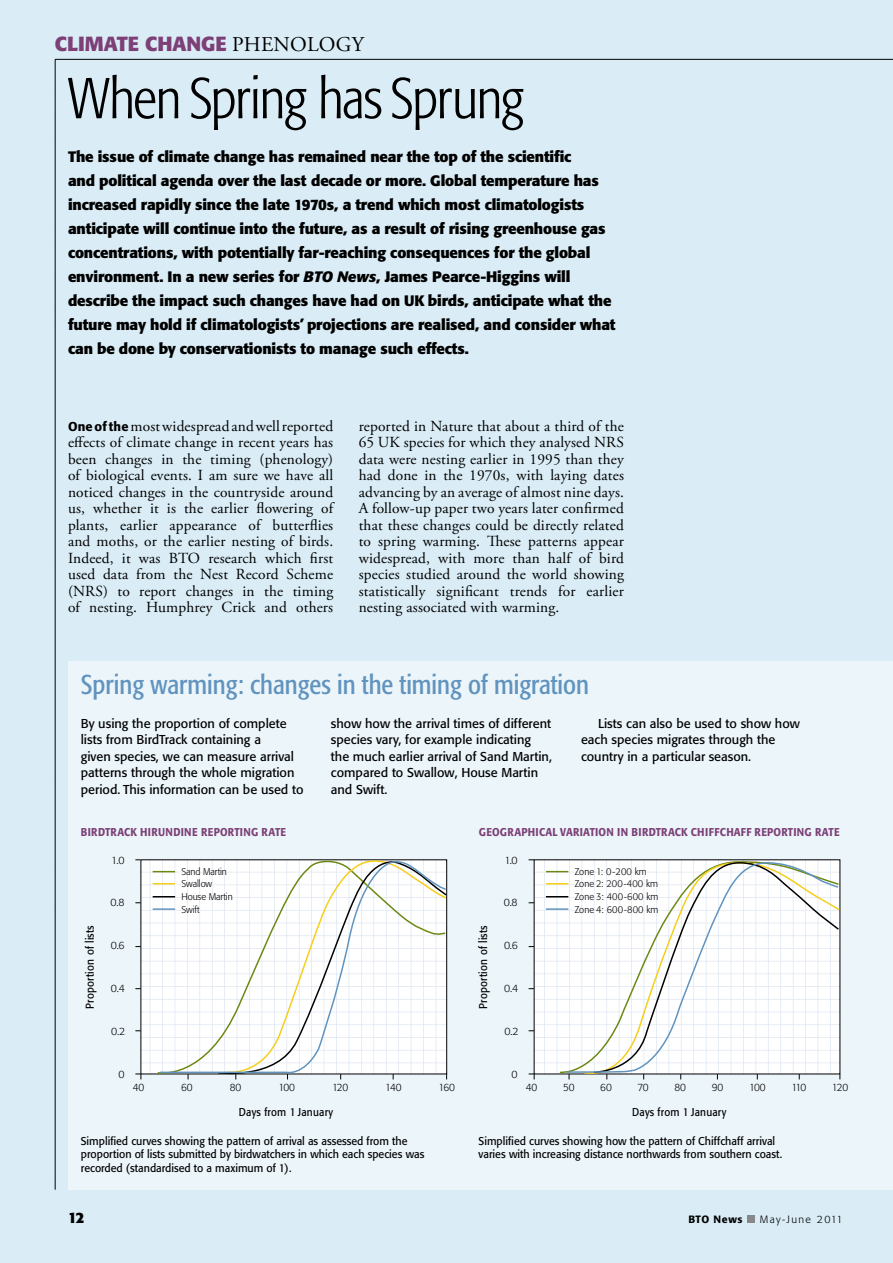
<style>
.page{position:relative;width:893px;height:1263px;background:#fff}
.page>*{position:absolute;margin:0;border:0;box-sizing:border-box;transform-origin:0 0}
.t1{font:300 condensed 57px "Formata BQ";letter-spacing:-.03em;color:#000}
.t2{font:condensed 27px "Formata BQ";color:#6093be}
.t3{font:21px "Adobe Garamond Pro";letter-spacing:.015em;color:#000}
.t4{font:700 20.25px "Formata BQ";color:#7c4077}
.t5{font:15.3px/16.5px "Adobe Garamond Pro";letter-spacing:.01em;color:#000;text-align:justify}
.t6{font:700 15px/24px "Formata BQ";letter-spacing:-.01em;color:#000}
.t7{font:12.75px/16.5px "Formata BQ";color:#000}
.t8{font:11.25px/13.5px "Formata BQ";color:#000;scale:.95 1}
.t9{font:500 11.25px "Formata BQ";letter-spacing:.04em;color:#7c4077;scale:.9 1}
.t10{font:11.25px "Formata BQ";letter-spacing:.02em;color:#000;scale:.9 1}
.t11{font:300 10.5px "Formata BQ";letter-spacing:-.01em;color:#000;scale:.95 1}
.t12{font:300 10.5px "Formata BQ";letter-spacing:-.01em;color:#000}
.t13{font:300 10.5px "Formata BQ";letter-spacing:.13em;color:#000}
.t14{font:500 10.5px "Formata BQ";letter-spacing:.06em;color:#000}
.t15{font:300 9.75px/12.6px "Formata BQ";letter-spacing:.01em;color:#000;scale:.95 1}
.t16{font:300 9.75px/12.6px "Formata BQ";letter-spacing:-.01em;color:#000;scale:.95 1}
.s1{font-family:"Formata BQ";font-weight:700;font-size:20.25px;color:#7c4077}
.s2{font-style:italic}
.s3{font-family:"Formata BQ";font-weight:500;font-size:12.75px}
</style>
<div class="page">
<hr style="left:55px;top:59px;width:838px;height:1px;background:#000">
<div style="left:748px;top:1215px;width:7px;height:8px;background:#87888a"></div>
<hr style="left:55px;top:59px;width:1px;height:1131px;background:#000">
<div style="left:68px;top:662px;width:825px;height:528px;background:#ecf5fa"></div>
<svg style="left:135px;top:1074px;width:7px;height:5px"></svg>
<img style="left:143px;top:862px;width:13px;height:210px">
<hr style="left:153px;top:908px;width:22px;height:2px;background:#6093be">
<svg style="left:235px;top:862px;width:213px;height:218px"></svg>
<svg style="left:158px;top:860px;width:289px;height:216px"></svg>
<svg style="left:529px;top:1074px;width:6px;height:5px"></svg>
<img style="left:536px;top:862px;width:22px;height:210px">
<svg style="left:546px;top:871px;width:12px;height:1px"></svg>
<svg style="left:546px;top:883px;width:12px;height:1px"></svg>
<svg style="left:546px;top:896px;width:12px;height:1px"></svg>
<hr style="left:546px;top:908px;width:22px;height:2px;background:#6093be">
<svg style="left:558px;top:860px;width:282px;height:216px;background:#e8e9e8"></svg>
<svg style="left:583px;top:861px;width:258px;height:219px"></svg>
<svg style="left:565px;top:861px;width:275px;height:212px"></svg>
<h3 class="t4" style="left:55px;top:31px;width:105px">CLIMATE cha</h3>
<h3 class="t3" style="left:187px;top:32px;width:179px"><span class="s1">nge</span> PHENOLOGY</h3>
<h1 class="t1" style="left:68px;top:65px;width:457px">When Spring has Sprung</h1>
<p class="t6" style="left:68px;top:144px;width:549px">The issue of climate change has remained near the top of the scientific<br>and political agenda over the last decade or more. Global temperature has increased rapidly since the late 1970s, a trend which most climatologists anticipate will continue into the future, as a result of rising greenhouse gas concentrations, with potentially far-reaching consequences for the global environment. In a new series for <span class="s2">BTO News</span>, James Pearce-Higgins will describe the impact such changes have had on UK birds, anticipate what the future may hold if climatologists’ projections are realised, and consider what can be done by conservationists to manage such effects.</p>
<p class="t5" style="left:68px;top:418px;width:267px"><span class="s3">ONE OF THE</span> most widespread and well reported effects of climate change in recent years has been changes in the timing (phenology) of biological events. I am sure we have all noticed changes in the countryside around us, whether it is the earlier flowering of plants, earlier appearance of butterflies and moths, or the earlier nesting of birds.<br>Indeed, it was BTO research which first used data from the Nest Record Scheme (NRS) to report changes in the timing of nesting. Humphrey Crick and others</p>
<p class="t5" style="left:359px;top:418px;width:267px">reported in Nature that about a third of the 65 UK species for which they analysed NRS data were nesting earlier in 1995 than they had done in the 1970s, with laying dates advancing by an average of almost nine days.<br>A follow-up paper two years later confirmed that these changes could be directly related to spring warming. These patterns appear widespread, with more than half of bird species studied around the world showing statistically significant trends for earlier nesting associated with warming.</p>
<h2 class="t2" style="left:81px;top:668px;width:510px">Spring warming: changes in the timing of migration</h2>
<p class="t7" style="left:81px;top:715px;width:224px">By using the proportion of complete lists from BirdTrack containing a<br>given species, we can measure arrival patterns through the whole migration period. This information can be used to</p>
<p class="t7" style="left:331px;top:715px;width:223px">show how the arrival times of different species vary, for example indicating the much earlier arrival of Sand Martin, compared to Swallow, House Martin and Swift.</p>
<p class="t7" style="left:581px;top:715px;width:220px;text-indent:17px">Lists can also be used to show how each species migrates through the country in a particular season.</p>
<p class="t9" style="left:81px;top:825px;width:230px">BIRDTRACK HIRUNDINE REPORTING RATE</p>
<p class="t9" style="left:479px;top:825px;width:402px">GEOGRAPHICAL VARIATION IN BIRDTRACK CHIFFCHAFF REPORTING RATE</p>
<p class="t10" style="left:83px;top:1009px;width:94px;rotate:-90deg">Proportion of lists</p>
<p class="t12" style="left:111px;top:854px;width:15px">1.0</p>
<p class="t12" style="left:111px;top:897px;width:16px">0.8</p>
<p class="t12" style="left:111px;top:939px;width:16px">0.6</p>
<p class="t12" style="left:111px;top:982px;width:16px">0.4</p>
<p class="t12" style="left:111px;top:1025px;width:16px">0.2</p>
<p class="t12" style="left:118px;top:1068px;width:8px">0</p>
<p class="t16" style="left:181px;top:865px;width:55px">Sand Martin<br>Swallow<br>House Martin<br>Swift</p>
<p class="t11" style="left:133px;top:1081px;width:14px">40</p>
<p class="t11" style="left:181px;top:1081px;width:14px">60</p>
<p class="t11" style="left:230px;top:1081px;width:14px">80</p>
<p class="t11" style="left:278px;top:1081px;width:19px">100</p>
<p class="t11" style="left:332px;top:1081px;width:19px">120</p>
<p class="t11" style="left:385px;top:1081px;width:19px">140</p>
<p class="t11" style="left:439px;top:1081px;width:19px">160</p>
<p class="t10" style="left:239px;top:1105px;width:106px">Days from 1 January</p>
<p class="t10" style="left:476px;top:1009px;width:94px;rotate:-90deg">Proportion of lists</p>
<p class="t12" style="left:504px;top:854px;width:15px">1.0</p>
<p class="t12" style="left:504px;top:897px;width:16px">0.8</p>
<p class="t12" style="left:504px;top:939px;width:16px">0.6</p>
<p class="t12" style="left:504px;top:982px;width:16px">0.4</p>
<p class="t12" style="left:504px;top:1025px;width:16px">0.2</p>
<p class="t12" style="left:512px;top:1068px;width:8px">0</p>
<p class="t15" style="left:575px;top:865px;width:90px">Zone 1: 0-200 km<br>Zone 2: 200-400 km<br>Zone 3: 400-600 km<br>Zone 4: 600-800 km</p>
<p class="t11" style="left:526px;top:1081px;width:14px">40</p>
<p class="t11" style="left:563px;top:1081px;width:13px">50</p>
<p class="t11" style="left:600px;top:1081px;width:14px">60</p>
<p class="t11" style="left:638px;top:1081px;width:13px">70</p>
<p class="t11" style="left:674px;top:1081px;width:14px">80</p>
<p class="t11" style="left:712px;top:1081px;width:14px">90</p>
<p class="t11" style="left:749px;top:1081px;width:19px">100</p>
<p class="t11" style="left:791px;top:1081px;width:17px">110</p>
<p class="t11" style="left:832px;top:1081px;width:19px">120</p>
<p class="t10" style="left:632px;top:1105px;width:106px">Days from 1 January</p>
<p class="t8" style="left:81px;top:1134px;width:363px">Simplified curves showing the pattern of arrival as assessed from the proportion of lists submitted by birdwatchers in which each species was recorded (standardised to a maximum of 1).</p>
<p class="t8" style="left:479px;top:1134px;width:321px">Simplified curves showing how the pattern of Chiffchaff arrival varies with increasing distance northwards from southern coast.</p>
<p class="t6" style="left:68px;top:1205px;width:18px">12</p>
<p class="t14" style="left:688px;top:1212px;width:56px">BTO NEWS</p>
<p class="t13" style="left:760px;top:1213px;width:84px">May-June 2011</p>
</div>
